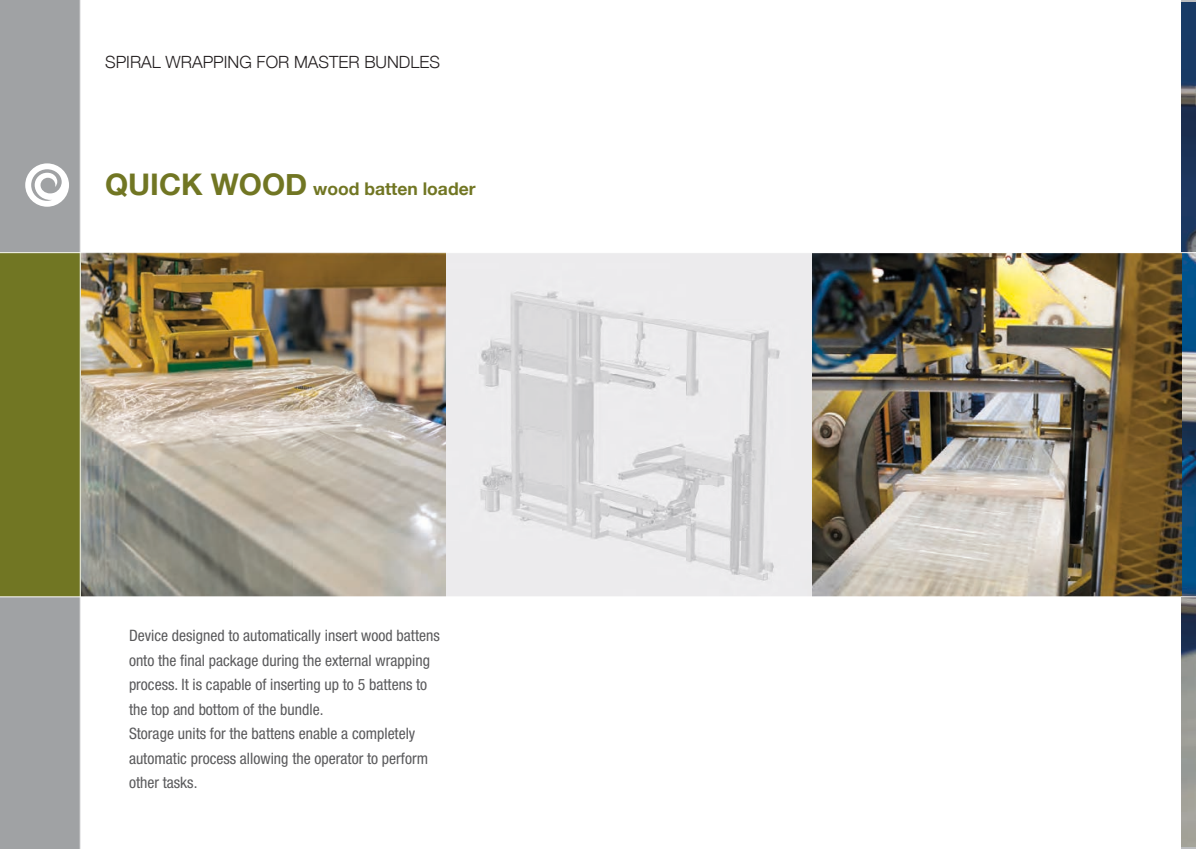
<style>
.page{position:relative;width:1196px;height:849px;background:#fff}
.page>*{position:absolute;margin:0;border:0;box-sizing:border-box;transform-origin:0 0}
.t1{font:700 17.5px "Helvetica Neue";color:#717623}
.t2{font:300 16.8px "Helvetica Neue";color:#231f20}
.t3{font:condensed 15.75px/24.5px "Helvetica Neue LT Std";color:#5a5a5c}
.s1{font-size:29.75px}
</style>
<div class="page">
<img style="left:1181px;top:253px;width:15px;height:343px">
<img style="left:445px;top:264px;width:365px;height:332px">
<img style="left:813px;top:253px;width:368px;height:343px">
<img style="left:81px;top:253px;width:364px;height:343px">
<hr style="left:1181px;top:0;width:15px;height:3px;background:#bcbec0">
<img style="left:1181px;top:3px;width:15px;height:249px">
<svg style="left:1181px;top:846px;width:15px;height:2px"></svg>
<img style="left:1181px;top:597px;width:15px;height:249px">
<div style="left:0;top:0;width:80px;height:848px;background:#a0a2a4"></div>
<div style="left:0;top:252px;width:80px;height:344px;background:#717623"></div>
<svg style="left:25px;top:163px;width:44px;height:44px"></svg>
<hr style="left:0;top:252px;width:1196px;height:1px;background:#fff">
<hr style="left:0;top:596px;width:1196px;height:1px;background:#fff">
<p class="t2" style="left:105px;top:49px;width:336px">SPIRAL WRAPPING FOR MASTER BUNDLES</p>
<p class="t1" style="left:105px;top:175px;width:372px"><span class="s1">QUICK WOOD</span> wood batten loader</p>
<p class="t3" style="left:129px;top:623px;width:312px">Device designed to automatically insert wood battens onto the final package during the external wrapping process. It is capable of inserting up to 5 battens to the top and bottom of the bundle.<br>Storage units for the battens enable a completely automatic process allowing the operator to perform other tasks.</p>
</div>
